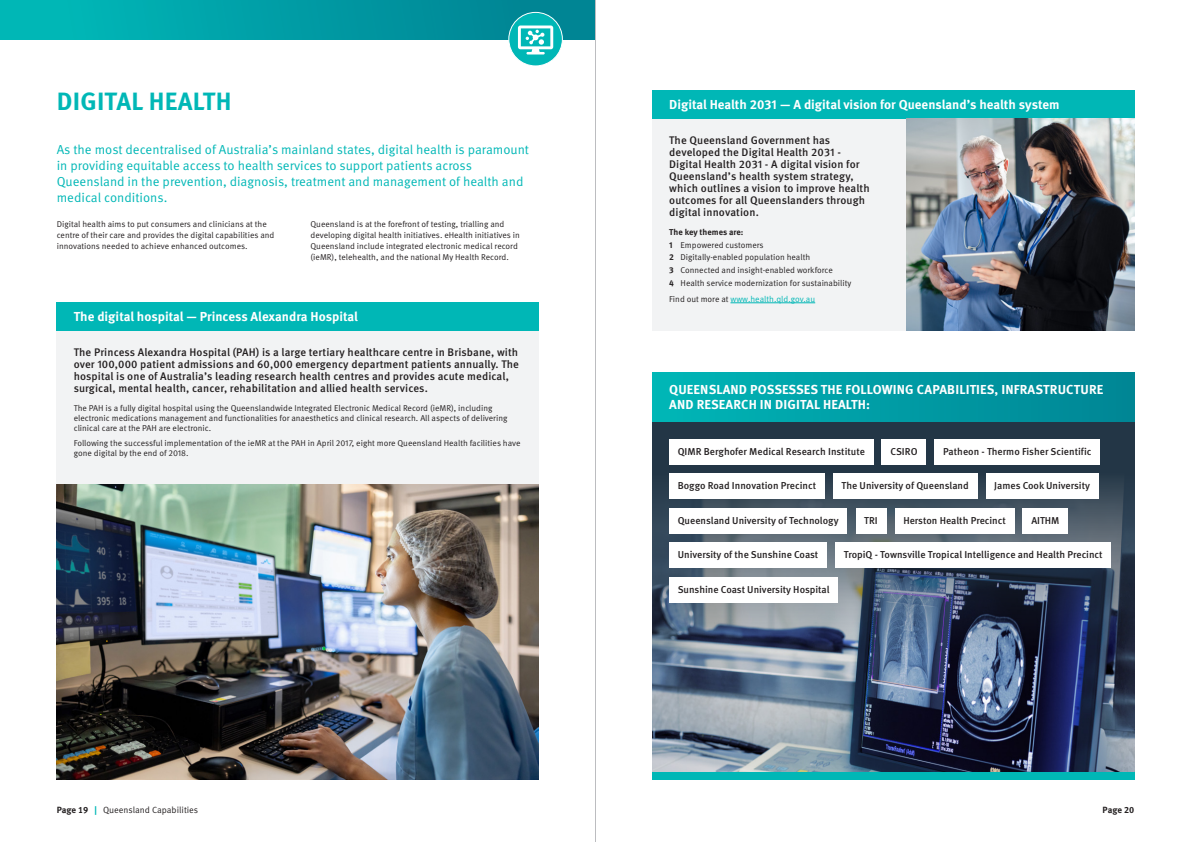
<style>
.page{position:relative;width:1191px;height:842px;background:#fff}
.page>*{position:absolute;margin:0;border:0;box-sizing:border-box;transform-origin:0 0}
.HEADING{font:700 25px "Meta Pro";letter-spacing:.01em;color:#00b7b6}
.Intro_Text{font:13px/16px "Meta Pro Norm";color:#00b7b6}
.case_study_heading{font:700 13px/15px "Meta Pro";color:#fff}
.case_study_intro_para{font:500 11px/12px "Meta Pro";letter-spacing:.01em;color:#231f20}
.BODY{font:500 10px "Meta Pro";color:#231f20}
.t1{font:9px "Meta Pro Norm";color:#231f20}
.t2{font:700 9px "Meta Pro";letter-spacing:-.005em;color:#231f20}
.case_study_body{font:8.5px/10px "Meta Pro Norm";color:#231f20}
.BODY-2{font:8.5px/11px "Meta Pro Norm";color:#231f20}
.case_study_body-2{font:8.5px "Meta Pro Norm";color:#00b7b6}
.case_study_body-3{font:700 8.5px "Meta Pro";color:#231f20}
.s1{font-family:"Meta Pro";font-weight:700}
.s2{color:#231f20}
.s3{font-family:"Meta Pro";font-weight:700;color:#00b7b6}
</style>
<div class="page">
<div style="left:652px;top:421px;width:482px;height:351px;background:#233646"></div>
<img style="left:652px;top:473px;width:482px;height:299px">
<div style="left:0;top:0;width:595px;height:39px;background:linear-gradient(to right,#00bbb9,#018091)"></div>
<svg style="left:509px;top:12px;width:53px;height:54px"></svg>
<div style="left:508px;top:12px;width:55px;height:54px;border:1px solid #fff;border-radius:50%"></div>
<svg style="left:518px;top:26px;width:35px;height:28px"></svg>
<div style="left:57px;top:303px;width:482px;height:28px;background:#00b7b6"></div>
<div style="left:57px;top:331px;width:482px;height:154px;background:#f2f3f4"></div>
<img style="left:57px;top:485px;width:482px;height:295px">
<div style="left:669px;top:473px;width:155px;height:26px;background:#fff"></div>
<div style="left:985px;top:473px;width:113px;height:26px;background:#fff"></div>
<div style="left:833px;top:473px;width:144px;height:26px;background:#fff"></div>
<div style="left:882px;top:439px;width:44px;height:26px;background:#fff"></div>
<div style="left:669px;top:439px;width:204px;height:26px;background:#fff"></div>
<div style="left:934px;top:439px;width:166px;height:26px;background:#fff"></div>
<div style="left:1022px;top:508px;width:46px;height:25px;background:#fff"></div>
<div style="left:895px;top:508px;width:119px;height:25px;background:#fff"></div>
<div style="left:855px;top:508px;width:31px;height:25px;background:#fff"></div>
<div style="left:669px;top:542px;width:157px;height:26px;background:#fff"></div>
<div style="left:669px;top:576px;width:169px;height:26px;background:#fff"></div>
<div style="left:652px;top:91px;width:482px;height:28px;background:#00b7b6"></div>
<div style="left:652px;top:119px;width:482px;height:211px;background:#f2f3f4"></div>
<hr style="left:730px;top:302px;width:85px;height:1px;background:#00b7b6">
<img style="left:906px;top:119px;width:228px;height:211px">
<div style="left:652px;top:772px;width:482px;height:8px;background:#00b7b6"></div>
<div style="left:652px;top:373px;width:482px;height:48px;background:linear-gradient(to right,#00b6b6,#008594)"></div>
<div style="left:669px;top:508px;width:178px;height:25px;background:#fff"></div>
<div style="left:835px;top:542px;width:276px;height:26px;background:#fff"></div>
<hr style="left:595px;top:0;width:1px;height:842px;background:#bcbdc0">
<p class="HEADING" style="left:57px;top:81px;width:176px">DIGITAL HEALTH</p>
<p class="Intro_Text" style="left:57px;top:141px;width:474px">As the most decentralised of Australia’s mainland states, digital health is paramount in providing equitable access to health services to support patients across Queensland in the prevention, diagnosis, treatment and management of health and medical conditions.</p>
<p class="BODY-2" style="left:57px;top:218px;width:219px">Digital health aims to put consumers and clinicians at the centre of their care and provides the digital capabilities and innovations needed to achieve enhanced outcomes.</p>
<p class="BODY-2" style="left:310px;top:218px;width:211px">Queensland is at the forefront of testing, trialling and developing digital health initiatives. eHealth initiatives in Queensland include integrated electronic medical record (ieMR), telehealth, and the national My Health Record.</p>
<p class="case_study_heading" style="left:74px;top:308px;width:286px">The digital hospital — Princess Alexandra Hospital</p>
<p class="case_study_intro_para" style="left:74px;top:346px;width:447px">The Princess Alexandra Hospital (PAH) is a large tertiary healthcare centre in Brisbane, with over 100,000 patient admissions and 60,000 emergency department patients annually. The hospital is one of Australia’s leading research health centres and provides acute medical, surgical, mental health, cancer, rehabilitation and allied health services.</p>
<p class="case_study_body" style="left:74px;top:402px;width:435px">The PAH is a fully digital hospital using the Queenslandwide Integrated Electronic Medical Record (ieMR), including electronic medications management and functionalities for anaesthetics and clinical research. All aspects of delivering clinical care at the PAH are electronic.</p>
<p class="case_study_body" style="left:74px;top:438px;width:448px">Following the successful implementation of the ieMR at the PAH in April 2017, eight more Queensland Health facilities have gone digital by the end of 2018.</p>
<p class="case_study_heading" style="left:669px;top:96px;width:392px">Digital Health 2031 — A digital vision for Queensland’s health system</p>
<p class="case_study_intro_para" style="left:669px;top:134px;width:202px">The Queensland Government has developed the Digital Health 2031 - Digital Health 2031 - A digital vision for Queensland’s health system strategy, which outlines a vision to improve health outcomes for all Queenslanders through digital innovation.</p>
<p class="case_study_body-3" style="left:669px;top:225px;width:76px">The key themes are:</p>
<p class="case_study_body" style="left:669px;top:239px;width:96px"><span class="s1">1</span> Empowered customers</p>
<p class="case_study_body" style="left:669px;top:252px;width:143px"><span class="s1">2</span> Digitally-enabled population health</p>
<p class="case_study_body" style="left:669px;top:265px;width:165px"><span class="s1">3</span> Connected and insight-enabled workforce</p>
<p class="case_study_body" style="left:669px;top:278px;width:184px"><span class="s1">4</span> Health service modernization for sustainability</p>
<p class="case_study_body-2" style="left:669px;top:292px;width:147px"><span class="s2">Find out more at</span> www.health.qld.gov.au</p>
<p class="case_study_heading" style="left:669px;top:381px;width:436px">QUEENSLAND POSSESSES THE FOLLOWING CAPABILITIES, INFRASTRUCTURE<br>AND RESEARCH IN DIGITAL HEALTH:</p>
<p class="BODY" style="left:677px;top:443px;width:189px">QIMR Berghofer Medical Research Institute</p>
<p class="BODY" style="left:890px;top:443px;width:29px">CSIRO</p>
<p class="BODY" style="left:943px;top:443px;width:150px">Patheon - Thermo Fisher Scientific</p>
<p class="BODY" style="left:677px;top:478px;width:140px">Boggo Road Innovation Precinct</p>
<p class="BODY" style="left:841px;top:478px;width:129px">The University of Queensland</p>
<p class="BODY" style="left:994px;top:478px;width:97px">James Cook University</p>
<p class="BODY" style="left:677px;top:512px;width:162px">Queensland University of Technology</p>
<p class="BODY" style="left:864px;top:512px;width:15px">TRI</p>
<p class="BODY" style="left:903px;top:512px;width:104px">Herston Health Precinct</p>
<p class="BODY" style="left:1031px;top:512px;width:30px">AITHM</p>
<p class="BODY" style="left:677px;top:547px;width:142px">University of the Sunshine Coast</p>
<p class="BODY" style="left:677px;top:581px;width:153px">Sunshine Coast University Hospital</p>
<p class="BODY" style="left:843px;top:547px;width:260px">TropiQ - Townsville Tropical Intelligence and Health Precinct</p>
<p class="t1" style="left:57px;top:803px;width:143px"><span class="s1">Page 19</span> <span class="s3">|</span> Queensland Capabilities</p>
<p class="t2" style="left:1102px;top:803px;width:33px">Page 20</p>
</div>
